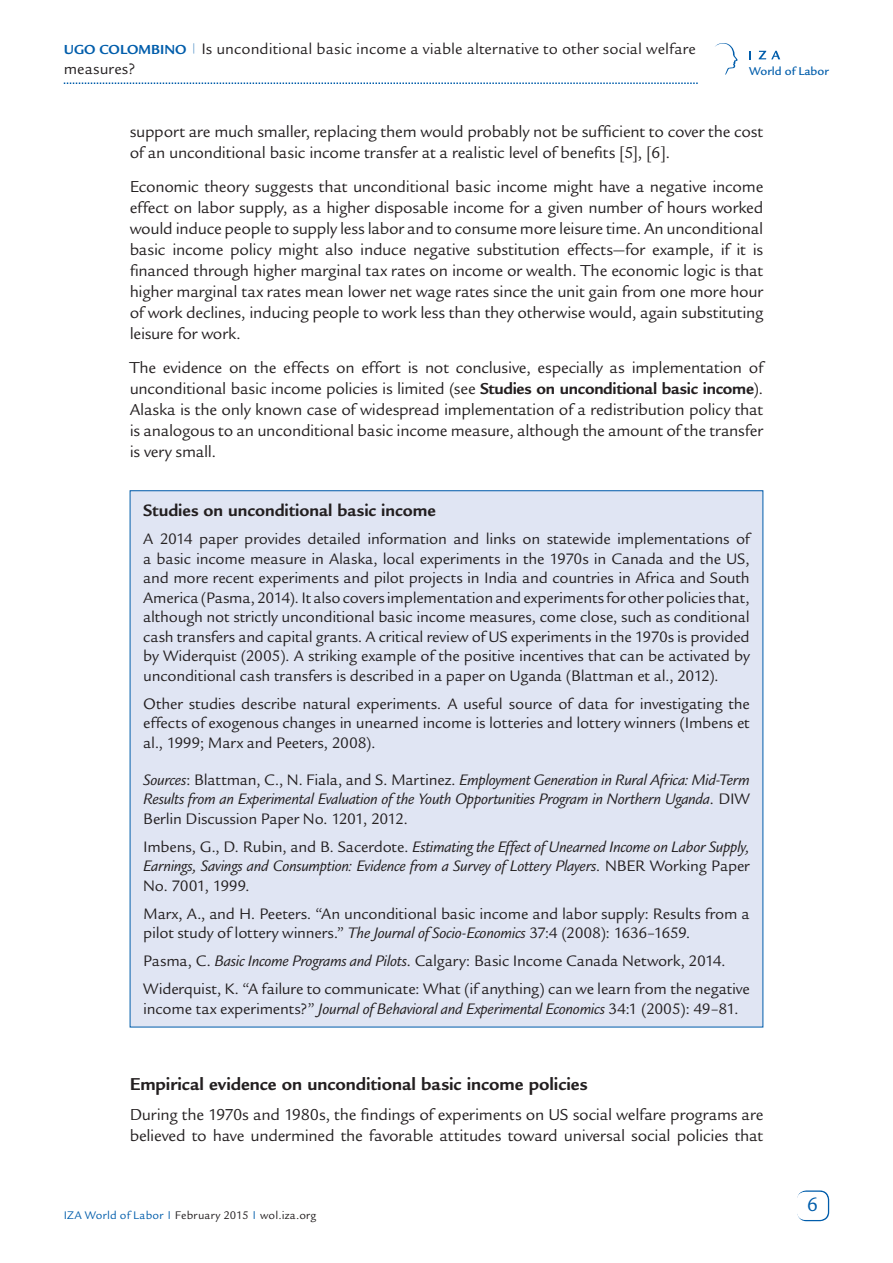
<style>
.page{position:relative;width:893px;height:1263px;background:#fff}
.page>*{position:absolute;margin:0;border:0;box-sizing:border-box;transform-origin:0 0}
.t1{font:21px "Legacy Sans Std";color:#015dab}
.t2{font:700 18.75px "Legacy Sans Std";color:#231f20}
.t3{font:700 18px "Legacy Sans Std";color:#231f20}
.t4{font:17.25px/21px "Legacy Sans Std";letter-spacing:-.015em;color:#231f20}
.t5{font:16.5px/19.5px "Legacy Sans Std";letter-spacing:-.01em;color:#231f20}
.t6{font:italic 16.5px/19.5px "Legacy Sans Std";letter-spacing:-.02em;color:#231f20;text-align:justify}
.t7{font:12.45px "Legacy Sans Md ITCTT Medium";color:#015dab}
.t8{font:12px "Legacy Sans Std";letter-spacing:.02em;color:#231f20}
.s1{font-weight:700;font-size:14.25px;color:#015dab}
.s2{font-weight:700}
.s3{font-style:normal}
.s4{font-style:italic}
.s5{color:#015dab}
</style>
<div class="page">
<div style="left:797px;top:1190px;width:32px;height:31px;border:2px solid #015dab;border-radius:9px"></div>
<div style="left:797px;top:1192px;width:31px;height:28px;background:#fff;border-radius:9px"></div>
<svg style="left:64px;top:82px;width:634px;height:2px"></svg>
<svg style="left:749px;top:51px;width:2px;height:8px"></svg>
<svg style="left:759px;top:51px;width:21px;height:8px"></svg>
<svg style="left:715px;top:43px;width:23px;height:32px"></svg>
<div style="left:130px;top:491px;width:633px;height:536px;background:#e0e5f3"></div>
<p class="t5" style="left:64px;top:39px;width:633px"><span class="s1">Ugo Colombino</span> <sup>|</sup> Is unconditional basic income a viable alternative to other social welfare measures?</p>
<p class="t7" style="left:749px;top:64px;width:81px">World of Labor</p>
<p class="t4" style="left:130px;top:122px;width:635px">support are much smaller, replacing them would probably not be sufficient to cover the cost of an unconditional basic income transfer at a realistic level of benefits [5], [6].</p>
<p class="t4" style="left:130px;top:176px;width:635px;text-align:justify">Economic theory suggests that unconditional basic income might have a negative income effect on labor supply, as a higher disposable income for a given number of hours worked would induce people to supply less labor and to consume more leisure time. An unconditional basic income policy might also induce negative substitution effects—for example, if it is financed through higher marginal tax rates on income or wealth. The economic logic is that higher marginal tax rates mean lower net wage rates since the unit gain from one more hour of work declines, inducing people to work less than they otherwise would, again substituting leisure for work.</p>
<p class="t4" style="left:130px;top:357px;width:635px;text-align:justify">The evidence on the effects on effort is not conclusive, especially as implementation of unconditional basic income policies is limited (see <span class="s2">Studies on unconditional basic income</span>).<br>Alaska is the only known case of widespread implementation of a redistribution policy that is analogous to an unconditional basic income measure, although the amount of the transfer is very small.</p>
<p class="t3" style="left:143px;top:500px;width:294px">Studies on unconditional basic income</p>
<p class="t5" style="left:143px;top:530px;width:608px;text-align:justify">A 2014 paper provides detailed information and links on statewide implementations of a basic income measure in Alaska, local experiments in the 1970s in Canada and the US, and more recent experiments and pilot projects in India and countries in Africa and South America (Pasma, 2014). It also covers implementation and experiments for other policies that, although not strictly unconditional basic income measures, come close, such as conditional cash transfers and capital grants. A critical review of US experiments in the 1970s is provided by Widerquist (2005). A striking example of the positive incentives that can be activated by unconditional cash transfers is described in a paper on Uganda (Blattman et al., 2012).</p>
<p class="t5" style="left:143px;top:694px;width:608px;text-align:justify">Other studies describe natural experiments. A useful source of data for investigating the effects of exogenous changes in unearned income is lotteries and lottery winners (Imbens et al., 1999; Marx and Peeters, 2008).</p>
<p class="t6" style="left:143px;top:770px;width:608px">Sources<span class="s3">: Blattman, C., N. Fiala, and S. Martinez.</span> Employment Generation in Rural Africa: Mid-Term Results from an Experimental Evaluation of the Youth Opportunities Program in Northern Uganda<span class="s3">. DIW Berlin Discussion Paper No. 1201, 2012.</span></p>
<p class="t6" style="left:143px;top:837px;width:608px"><span class="s3">Imbens, G., D. Rubin, and B. Sacerdote.</span> Estimating the Effect of Unearned Income on Labor Supply, Earnings, Savings and Consumption: Evidence from a Survey of Lottery Players<span class="s3">. NBER Working Paper No. 7001, 1999.</span></p>
<p class="t5" style="left:143px;top:904px;width:608px">Marx, A., and H. Peeters. “An unconditional basic income and labor supply: Results from a pilot study of lottery winners.” <span class="s4">The Journal of Socio-Economics</span> 37:4 (2008): 1636–1659.</p>
<p class="t5" style="left:143px;top:947px;width:608px;line-height:28px">Pasma, C. <span class="s4">Basic Income Programs and Pilots</span>. Calgary: Basic Income Canada Network, 2014.<br>Widerquist, K. “A failure to communicate: What (if anything) can we learn from the negative</p>
<p class="t6" style="left:143px;top:999px;width:597px"><span class="s3">income tax experiments?”</span> Journal of Behavioral and Experimental Economics <span class="s3">34:1 (2005): 49–81.</span></p>
<p class="t2" style="left:130px;top:1073px;width:459px">Empirical evidence on unconditional basic income policies</p>
<p class="t4" style="left:130px;top:1104px;width:635px">During the 1970s and 1980s, the findings of experiments on US social welfare programs are believed to have undermined the favorable attitudes toward universal social policies that</p>
<p class="t8" style="left:64px;top:1208px;width:254px"><span class="s5">IZA World of Labor</span> <sup>|</sup> February 2015 <sup>|</sup> wol.iza.org</p>
<p class="t1" style="left:807px;top:1192px;width:13px">6</p>
</div>
